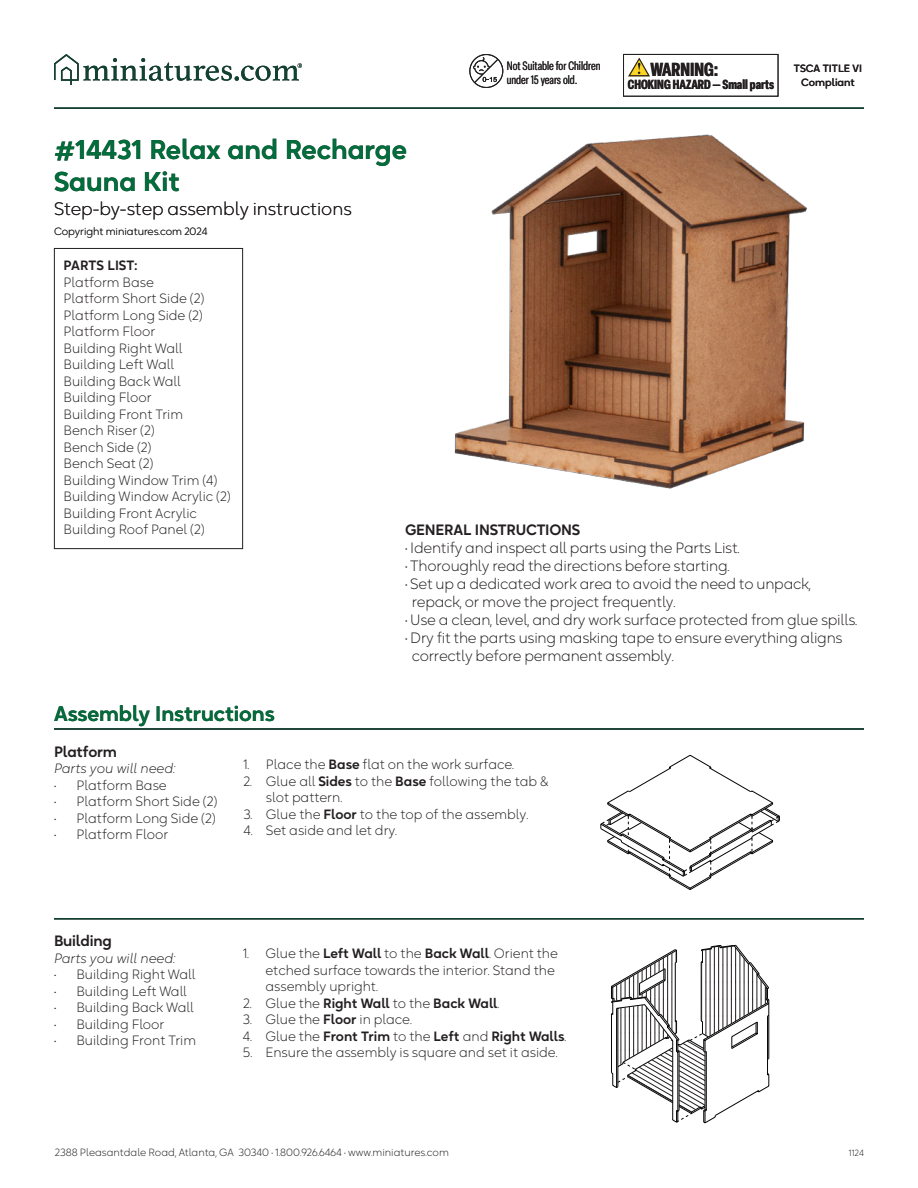
<style>
.page{position:relative;width:918px;height:1188px;background:#fff}
.page>*{position:absolute;margin:0;border:0;box-sizing:border-box;transform-origin:0 0}
.Headline{font:600 27px/32.4px "Okta Neue";color:#006f3c}
.Assembly_Instructions_Headline{font:600 21px "Okta Neue";color:#006f3c}
.t1{font:700 condensed 18.6px "Elza";color:#231f20}
.Subheadline{font:300 18px "Okta Neue";color:#231f20}
.General_Instruction_Body{font:300 15px/18px "Okta Neue";letter-spacing:-.015em;color:#231f20}
.General_Instructions_Headline{font:600 15px "Okta Neue";letter-spacing:-.015em;color:#231f20}
.Body{font:300 13.5px/16.5px "Okta Neue";color:#231f20}
.Part_list{font:300 13.5px "Okta Neue";color:#231f20}
.Body-2{font:600 13.5px "Okta Neue";color:#231f20}
.Body-3{font:italic 300 13.5px "Okta Neue";color:#231f20}
.Parts_list_Bold{font:600 13.5px "Okta Neue";color:#231f20}
.t2{font:700 condensed 12.9px "Elza";color:#231f20}
.t3{font:condensed 12px/14.4px "Elza";color:#231f20}
.t4{font:300 10.5px "Okta Neue";color:#231f20}
.Body_No_Indent{font:500 10.5px/13.5px "Okta Neue";color:#231f20;text-align:center}
.t5{font:300 9px "Okta Neue";color:#231f20}
.s1{font-weight:600}
.s2{font-weight:300}
</style>
<div class="page">
<div style="left:54px;top:248px;width:189px;height:301px;border:1px solid #231f20"></div>
<svg style="left:600px;top:755px;width:180px;height:135px"></svg>
<svg style="left:611px;top:945px;width:158px;height:178px"></svg>
<svg style="left:54px;top:54px;width:168px;height:31px"></svg>
<hr style="left:54px;top:107px;width:810px;height:2px;background:#104331">
<img style="left:222px;top:60px;width:642px;height:490px">
<svg style="left:628px;top:58px;width:22px;height:18px"></svg>
<div style="left:623px;top:54px;width:155px;height:43px;border:1px solid #231f20"></div>
<svg style="left:469px;top:54px;width:34px;height:34px"></svg>
<hr style="left:54px;top:728px;width:810px;height:2px;background:#104331">
<hr style="left:54px;top:918px;width:810px;height:2px;background:#104331">
<p class="Headline" style="left:54px;top:131px;width:354px">#14431 Relax and Recharge<br>Sauna Kit</p>
<p class="Subheadline" style="left:54px;top:196px;width:299px">Step-by-step assembly instructions</p>
<p class="t4" style="left:54px;top:224px;width:155px">Copyright miniatures.com 2024</p>
<p class="t3" style="left:507px;top:58px;width:95px">Not Suitable for Children under 15 years old.</p>
<p class="Body_No_Indent" style="left:794px;top:61px;width:70px">TSCA TITLE VI<br>Compliant</p>
<p class="t1" style="left:650px;top:57px;width:69px">WARNING:</p>
<p class="t2" style="left:628px;top:76px;width:148px">CHOKING HAZARD — Small parts</p>
<p class="Parts_list_Bold" style="left:64px;top:255px;width:75px">PARTS LIST:</p>
<p class="Part_list" style="left:64px;top:273px;width:92px">Platform Base</p>
<p class="Part_list" style="left:64px;top:289px;width:142px">Platform Short Side (2)</p>
<p class="Part_list" style="left:64px;top:306px;width:141px">Platform Long Side (2)</p>
<p class="Part_list" style="left:64px;top:322px;width:93px">Platform Floor</p>
<p class="Part_list" style="left:64px;top:339px;width:121px">Building Right Wall</p>
<p class="Part_list" style="left:64px;top:355px;width:112px">Building Left Wall</p>
<p class="Part_list" style="left:64px;top:372px;width:119px">Building Back Wall</p>
<p class="Part_list" style="left:64px;top:388px;width:89px">Building Floor</p>
<p class="Part_list" style="left:64px;top:405px;width:121px">Building Front Trim</p>
<p class="Part_list" style="left:64px;top:421px;width:93px">Bench Riser (2)</p>
<p class="Part_list" style="left:64px;top:438px;width:89px">Bench Side (2)</p>
<p class="Part_list" style="left:64px;top:454px;width:91px">Bench Seat (2)</p>
<p class="Part_list" style="left:64px;top:471px;width:156px">Building Window Trim (4)</p>
<p class="Part_list" style="left:64px;top:487px;width:169px">Building Window Acrylic (2)</p>
<p class="Part_list" style="left:64px;top:504px;width:135px">Building Front Acrylic</p>
<p class="Part_list" style="left:64px;top:520px;width:143px">Building Roof Panel (2)</p>
<p class="General_Instructions_Headline" style="left:405px;top:518px;width:177px">GENERAL INSTRUCTIONS</p>
<p class="General_Instruction_Body" style="left:405px;top:538px;width:336px">• Identify and inspect all parts using the Parts List.</p>
<p class="General_Instruction_Body" style="left:405px;top:556px;width:326px">• Thoroughly read the directions before starting.</p>
<p class="General_Instruction_Body" style="left:412px;top:574px;width:401px;text-indent:-7px">• Set up a dedicated work area to avoid the need to unpack, repack, or move the project frequently.</p>
<p class="General_Instruction_Body" style="left:405px;top:610px;width:454px">• Use a clean, level, and dry work surface protected from glue spills.</p>
<p class="General_Instruction_Body" style="left:412px;top:628px;width:432px;text-indent:-7px">• Dry fit the parts using masking tape to ensure everything aligns correctly before permanent assembly.</p>
<p class="Assembly_Instructions_Headline" style="left:54px;top:698px;width:222px">Assembly Instructions</p>
<p class="General_Instructions_Headline" style="left:54px;top:740px;width:65px">Platform</p>
<p class="Body-3" style="left:54px;top:759px;width:123px">Parts you will need:</p>
<p class="Body" style="left:54px;top:776px;width:114px">• Platform Base</p>
<p class="Body" style="left:54px;top:792px;width:165px">• Platform Short Side (2)</p>
<p class="Body" style="left:54px;top:809px;width:163px">• Platform Long Side (2)</p>
<p class="Body" style="left:54px;top:825px;width:116px">• Platform Floor</p>
<p class="Body" style="left:243px;top:755px;width:272px">1. Place the <span class="s1">Base</span> flat on the work surface.</p>
<p class="Body" style="left:266px;top:772px;width:284px;text-indent:-22px">2. Glue all <span class="s1">Sides</span> to the <span class="s1">Base</span> following the tab &amp; slot pattern.</p>
<p class="Body" style="left:243px;top:805px;width:286px">3. Glue the <span class="s1">Floor</span> to the top of the assembly.</p>
<p class="Body" style="left:243px;top:821px;width:155px">4. Set aside and let dry.</p>
<p class="General_Instructions_Headline" style="left:54px;top:929px;width:59px">Building</p>
<p class="Body-3" style="left:54px;top:948px;width:123px">Parts you will need:</p>
<p class="Body" style="left:54px;top:965px;width:143px">• Building Right Wall</p>
<p class="Body" style="left:54px;top:982px;width:135px">• Building Left Wall</p>
<p class="Body" style="left:54px;top:998px;width:141px">• Building Back Wall</p>
<p class="Body" style="left:54px;top:1015px;width:112px">• Building Floor</p>
<p class="Body" style="left:54px;top:1031px;width:144px">• Building Front Trim</p>
<p class="Body" style="left:266px;top:944px;width:294px;text-indent:-22px">1. Glue the <span class="s1">Left Wall</span> to the <span class="s1">Back Wall</span>. Orient the etched surface towards the interior. Stand the assembly upright.</p>
<p class="Body-2" style="left:243px;top:993px;width:258px"><span class="s2">2. Glue the</span> Right Wall <span class="s2">to the</span> Back Wall<span class="s2">.</span></p>
<p class="Body" style="left:243px;top:1010px;width:170px">3. Glue the <span class="s1">Floor</span> in place.</p>
<p class="Body-2" style="left:243px;top:1026px;width:325px"><span class="s2">4. Glue the</span> Front Trim <span class="s2">to the</span> Left <span class="s2">and</span> Right Walls<span class="s2">.</span></p>
<p class="Body" style="left:243px;top:1043px;width:316px">5. Ensure the assembly is square and set it aside.</p>
<p class="t4" style="left:55px;top:1144px;width:396px">2388 Pleasantdale Road, Atlanta, GA 30340 • 1.800.926.6464 • www.miniatures.com</p>
<p class="t5" style="left:849px;top:1146px;width:17px">1124</p>
</div>
